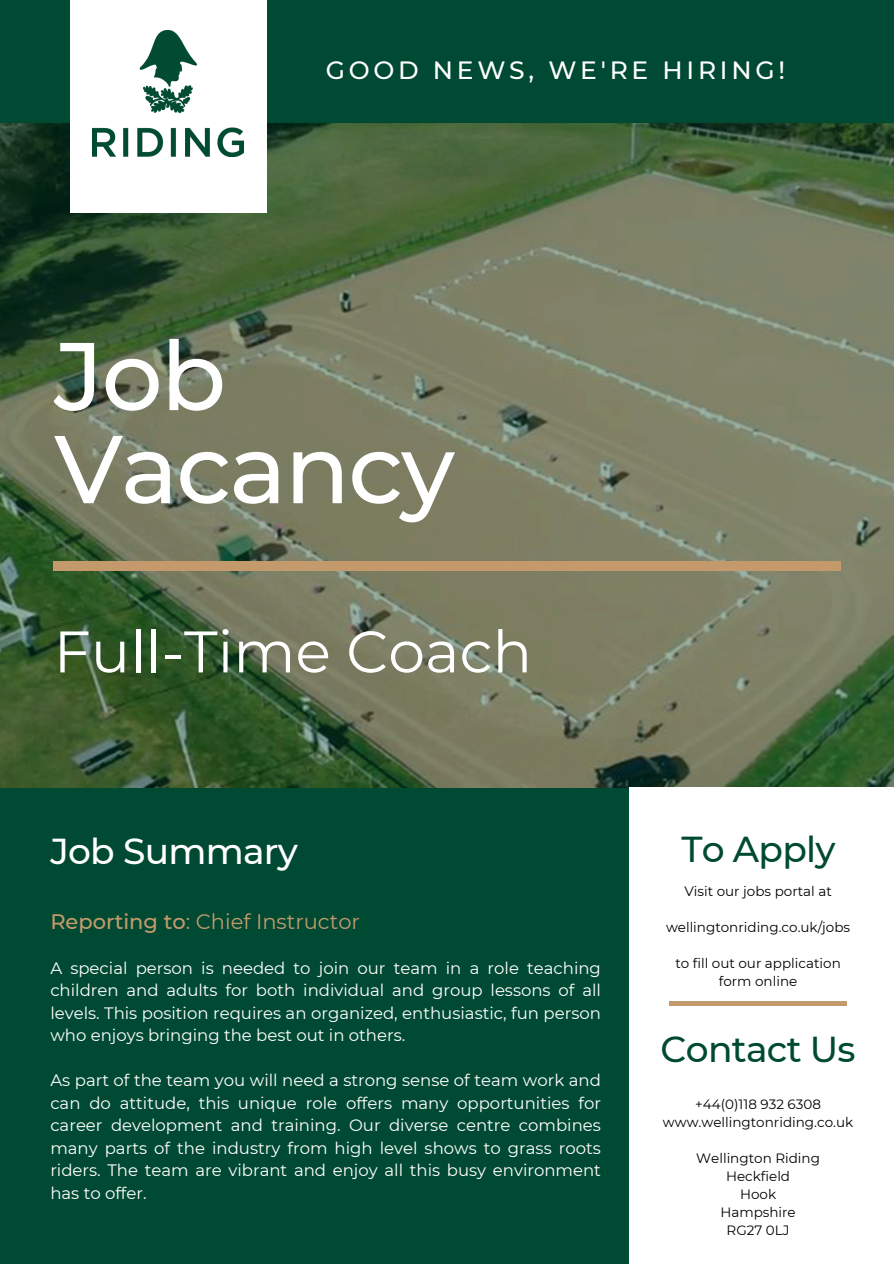
<style>
.page{position:relative;width:894px;height:1264px;background:#fff}
.page>*{position:absolute;margin:0;border:0;box-sizing:border-box;transform-origin:0 0}
.t1{font:500 96px/93px "Montserrat";letter-spacing:-.02em;color:#fff}
.t2{font:58.5px "Montserrat";color:#fff}
.t3{font:500 36px "Montserrat";letter-spacing:-.02em;color:#004a33}
.t4{font:500 36px "Montserrat";letter-spacing:-.02em;color:#fff}
.t5{font:500 24.9px "Montserrat";letter-spacing:.15em;color:#fff}
.t6{font:21px "Montserrat";color:#c49a6c}
.t7{font:16.5px/22.5px "Montserrat";color:#fff;text-align:justify}
.t8{font:13.5px/18px "Montserrat";color:#000;text-align:center}
.s1{font-weight:500}
</style>
<div class="page">
<div style="left:0;top:0;width:893px;height:1263px;background:#004a33"></div>
<img style="left:0;top:123px;width:893px;height:664px">
<div style="left:629px;top:787px;width:264px;height:476px;background:#fff"></div>
<div style="left:70px;top:0;width:196px;height:213px;background:#fff"></div>
<img style="left:92px;top:30px;width:151px;height:126px">
<div style="left:53px;top:562px;width:787px;height:8px;background:#c49a6c"></div>
<hr style="left:669px;top:1001px;width:177px;height:4px;background:#c49a6c">
<h4 class="t5" style="left:325px;top:55px;width:461px">GOOD NEWS, WE'RE HIRING!</h4>
<p class="t1" style="left:54px;top:329px;width:402px">Job<br>Vacancy</p>
<h1 class="t2" style="left:54px;top:615px;width:480px">Full-Time Coach</h1>
<h2 class="t4" style="left:50px;top:829px;width:249px">Job Summary</h2>
<h3 class="t6" style="left:50px;top:908px;width:311px"><span class="s1">Reporting to</span>: Chief Instructor</h3>
<h5 class="t7" style="left:50px;top:956px;width:552px">A special person is needed to join our team in a role teaching children and adults for both individual and group lessons of all levels. This position requires an organized, enthusiastic, fun person who enjoys bringing the best out in others.</h5>
<h6 class="t7" style="left:50px;top:1068px;width:552px">As part of the team you will need a strong sense of team work and can do attitude, this unique role offers many opportunities for career development and training. Our diverse centre combines many parts of the industry from high level shows to grass roots riders. The team are vibrant and enjoy all this busy environment has to offer.</h6>
<p class="t3" style="left:681px;top:827px;width:156px">To Apply</p>
<h6 class="t8" style="left:684px;top:882px;width:149px">Visit our jobs portal at</h6>
<p class="t8" style="left:665px;top:918px;width:186px">wellingtonriding.co.uk/jobs</p>
<p class="t8" style="left:675px;top:954px;width:167px">to fill out our application form online</p>
<p class="t3" style="left:660px;top:1027px;width:196px">Contact Us</p>
<p class="t8" style="left:695px;top:1094px;width:127px">+44(0)118 932 6308</p>
<p class="t8" style="left:662px;top:1112px;width:192px">www.wellingtonriding.co.uk</p>
<p class="t8" style="left:696px;top:1148px;width:125px">Wellington Riding</p>
<p class="t8" style="left:725px;top:1166px;width:65px">Heckfield</p>
<p class="t8" style="left:739px;top:1184px;width:38px">Hook</p>
<p class="t8" style="left:720px;top:1202px;width:77px">Hampshire</p>
<p class="t8" style="left:726px;top:1220px;width:65px">RG27 0LJ</p>
</div>
